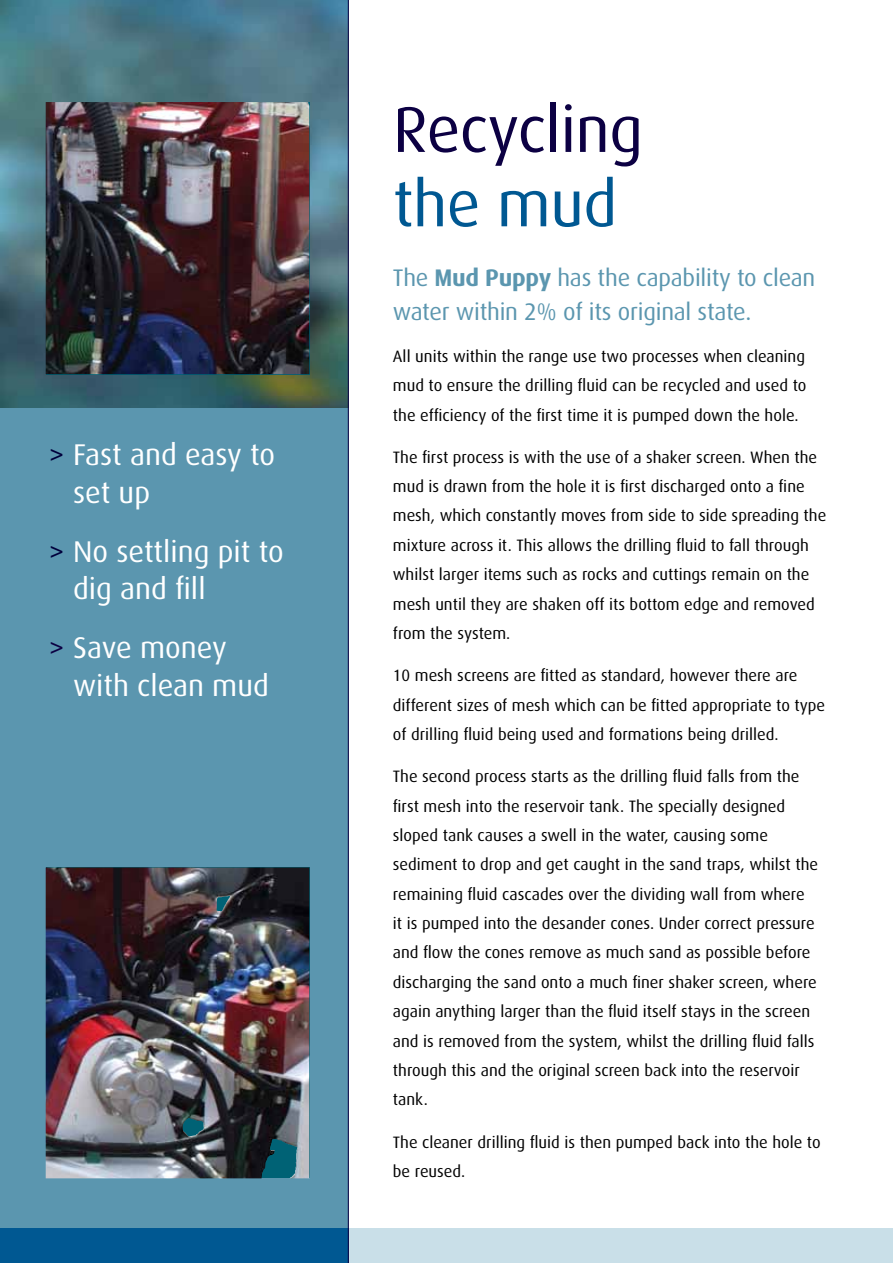
<style>
.page{position:relative;width:893px;height:1263px;background:#fff}
.page>*{position:absolute;margin:0;border:0;box-sizing:border-box;transform-origin:0 0}
.t1{font:64.5px "Bausch Lomb";letter-spacing:-.01em;color:#0c0043}
.t2{font:64.5px "Bausch Lomb";letter-spacing:-.01em;color:#005892}
.t3{font:30px/37.5px "Bausch Lomb";color:#fff}
.t4{font:24px/33.9px "Bausch Lomb";letter-spacing:-.01em;color:#5b96af}
.t5{font:16.5px/29.4px "Bausch Lomb";color:#000}
.s1{color:#00003c}
.s2{color:#0c0043}
.s3{font-weight:700}
</style>
<div class="page">
<div style="left:0;top:0;width:349px;height:1263px;background:#5b96af"></div>
<div style="left:34px;top:1229px;width:859px;height:34px;background:#c9dfe8"></div>
<img style="left:1px;top:0;width:347px;height:408px">
<div style="left:0;top:1229px;width:348px;height:34px;background:#005892"></div>
<hr style="left:348px;top:0;width:1px;height:1263px;background:#0c0043">
<img style="left:46px;top:102px;width:263px;height:272px">
<img style="left:46px;top:867px;width:263px;height:311px">
<h2 class="t3" style="left:73px;top:437px;width:204px;text-indent:-24px"><span class="s1">&gt;</span> Fast and easy to set up</h2>
<h2 class="t3" style="left:73px;top:533px;width:212px;text-indent:-24px"><span class="s1">&gt;</span> No settling pit to dig and fill</h2>
<h2 class="t3" style="left:73px;top:629px;width:197px;text-indent:-24px"><span class="s2">&gt;</span> Save money with clean mud</h2>
<h1 class="t1" style="left:393px;top:94px;width:252px">Recycling</h1>
<h1 class="t2" style="left:393px;top:168px;width:226px">the mud</h1>
<h3 class="t4" style="left:393px;top:261px;width:424px">The <span class="s3">Mud Puppy</span> has the capability to clean water within 2% of its original state.</h3>
<p class="t5" style="left:393px;top:341px;width:415px;text-align:justify">All units within the range use two processes when cleaning mud to ensure the drilling fluid can be recycled and used to the efficiency of the first time it is pumped down the hole.</p>
<p class="t5" style="left:393px;top:442px;width:435px">The first process is with the use of a shaker screen. When the mud is drawn from the hole it is first discharged onto a fine mesh, which constantly moves from side to side spreading the mixture across it. This allows the drilling fluid to fall through whilst larger items such as rocks and cuttings remain on the mesh until they are shaken off its bottom edge and removed from the system.</p>
<p class="t5" style="left:393px;top:661px;width:434px">10 mesh screens are fitted as standard, however there are different sizes of mesh which can be fitted appropriate to type of drilling fluid being used and formations being drilled.</p>
<p class="t5" style="left:393px;top:762px;width:427px">The second process starts as the drilling fluid falls from the first mesh into the reservoir tank. The specially designed sloped tank causes a swell in the water, causing some sediment to drop and get caught in the sand traps, whilst the remaining fluid cascades over the dividing wall from where it is pumped into the desander cones. Under correct pressure and flow the cones remove as much sand as possible before discharging the sand onto a much finer shaker screen, where again anything larger than the fluid itself stays in the screen and is removed from the system, whilst the drilling fluid falls through this and the original screen back into the reservoir tank.</p>
<p class="t5" style="left:393px;top:1127px;width:429px">The cleaner drilling fluid is then pumped back into the hole to be reused.</p>
</div>
